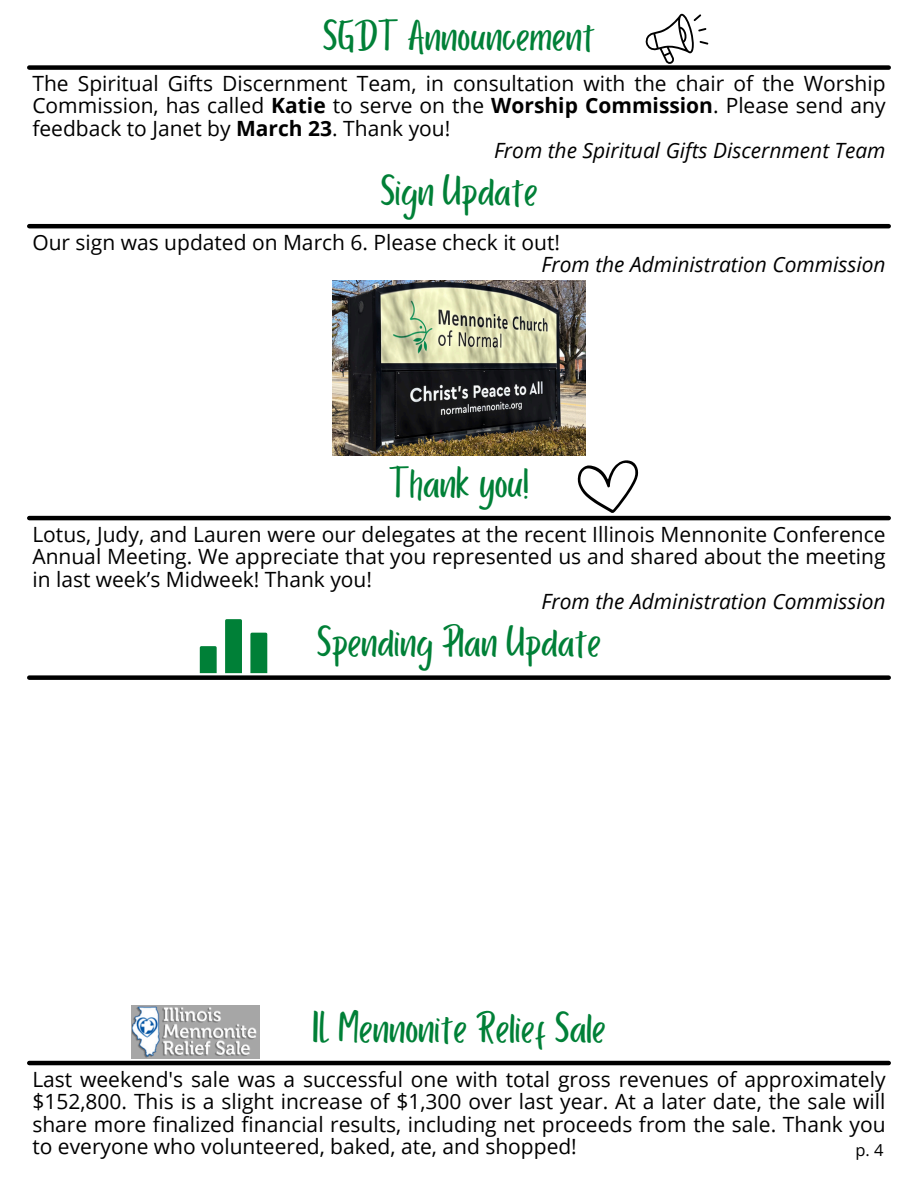
<style>
.page{position:relative;width:918px;height:1188px;background:#fff}
.page>*{position:absolute;margin:0;border:0;box-sizing:border-box;transform-origin:0 0}
.t1{font:45px "Porcelain";color:#008037}
.t2{font:21px/22.5px "Open Sans";color:#000;text-align:justify}
.t3{font:italic 21px "Open Sans";color:#000}
.t4{font:16.5px "Open Sans";color:#000}
.s1{font-weight:700}
.s2{font-style:italic}
</style>
<div class="page">
<hr style="left:29px;top:224px;width:860px;height:4px;background:#000">
<img style="left:332px;top:280px;width:253px;height:176px">
<svg style="left:200px;top:646px;width:17px;height:27px"></svg>
<svg style="left:225px;top:619px;width:17px;height:54px"></svg>
<svg style="left:250px;top:633px;width:17px;height:40px"></svg>
<div style="left:29px;top:675px;width:860px;height:5px;background:#000"></div>
<hr style="left:29px;top:516px;width:860px;height:4px;background:#000">
<svg style="left:577px;top:460px;width:61px;height:53px"></svg>
<img style="left:133px;top:1005px;width:127px;height:54px">
<hr style="left:29px;top:1061px;width:860px;height:4px;background:#000">
<div style="left:29px;top:65px;width:860px;height:5px;background:#000"></div>
<svg style="left:645px;top:14px;width:63px;height:50px"></svg>
<p class="t1" style="left:323px;top:12px;width:274px">SGDT Announcement</p>
<h1 class="t2" style="left:32px;top:71px;width:855px">The Spiritual Gifts Discernment Team, in consultation with the chair of the Worship Commission, has called <span class="s1">Katie</span> to serve on the <span class="s1">Worship Commission</span>. Please send any feedback to Janet by <span class="s1">March 23</span>. Thank you!</h1>
<p class="t3" style="left:494px;top:136px;width:393px">From the Spiritual Gifts Discernment Team</p>
<p class="t1" style="left:380px;top:167px;width:159px">Sign Update</p>
<p class="t2" style="left:542px;top:230px;width:345px;text-indent:-509px">Our sign was updated on March 6. Please check it out!<br><span class="s2">From the Administration Commission</span></p>
<p class="t1" style="left:389px;top:459px;width:141px">Thank you!</p>
<h1 class="t2" style="left:32px;top:522px;width:855px">Lotus, Judy, and Lauren were our delegates at the recent Illinois Mennonite Conference</h1>
<h1 class="t2" style="left:32px;top:545px;width:855px">Annual Meeting. We appreciate that you represented us and shared about the meeting</h1>
<h1 class="t2" style="left:32px;top:567px;width:341px">in last week’s Midweek! Thank you!</h1>
<h1 class="t3" style="left:542px;top:587px;width:345px">From the Administration Commission</h1>
<h2 class="t1" style="left:317px;top:618px;width:286px">Spending Plan Update</h2>
<p class="t1" style="left:312px;top:1004px;width:295px">IL Mennonite Relief Sale</p>
<h2 class="t2" style="left:32px;top:1067px;width:855px">Last weekend's sale was a successful one with total gross revenues of approximately $152,800. This is a slight increase of $1,300 over last year. At a later date, the sale will share more finalized financial results, including net proceeds from the sale. Thank you to everyone who volunteered, baked, ate, and shopped!</h2>
<h1 class="t4" style="left:855px;top:1138px;width:30px">p. 4</h1>
</div>
